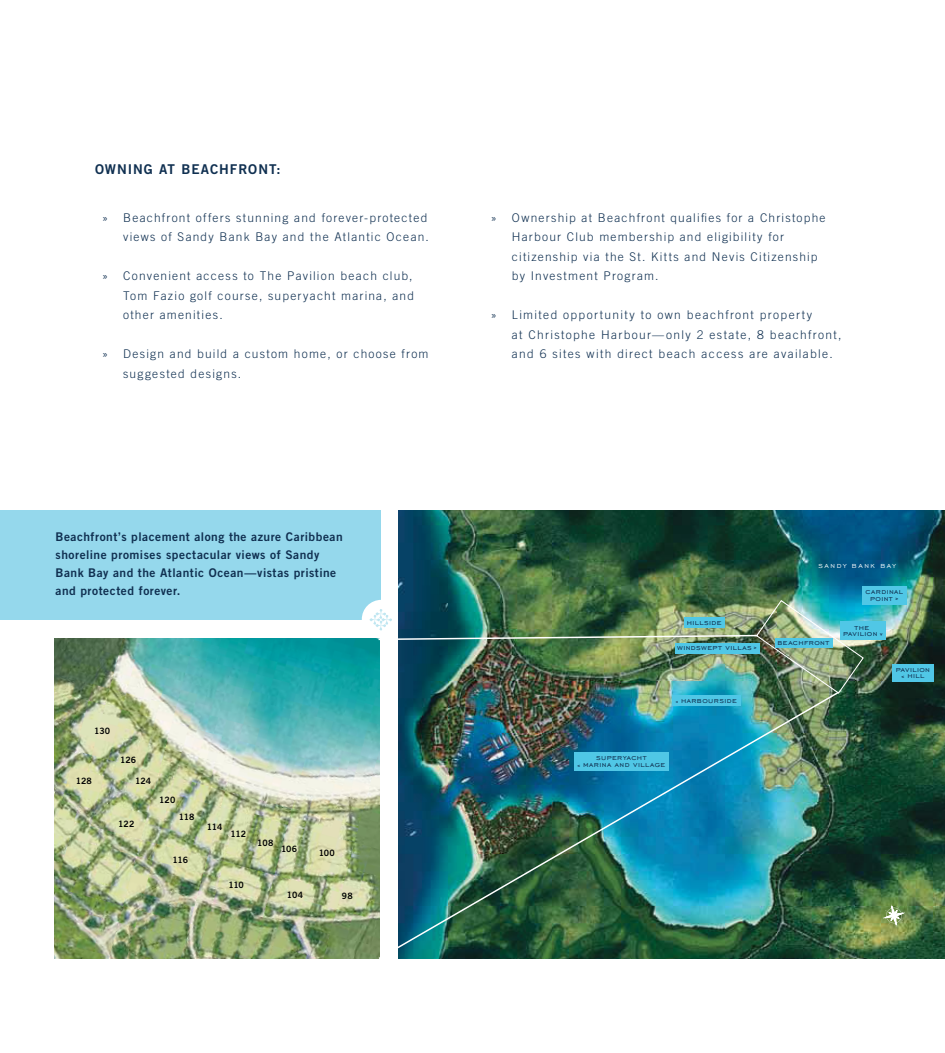
<style>
.page{position:relative;width:945px;height:1053px;background:#fff}
.page>*{position:absolute;margin:0;border:0;box-sizing:border-box;transform-origin:0 0}
.t1{font:13.5px "Trade Gothic LT Std Bd 2";letter-spacing:.07em;color:#103051}
.t2{font:300 12px/19.5px "Trade Gothic LT Std";letter-spacing:.1em;color:#103051}
.t3{font:12px/18px "Trade Gothic LT Std Bd 2";letter-spacing:.04em;color:#103051}
.t4{font:9.3px/6.8px "Engravers Gothic EBT";letter-spacing:.04em;color:#103051;text-align:center}
.t5{font:8.7px "Trade Gothic LT Std Bd 2";letter-spacing:-.005em;color:#010202}
.t6{font:7.5px "Engravers Gothic EBT";letter-spacing:.21em;color:#fff}
.t7{font:4.65px "Eurostile Bold Extended Two";color:#103051}
.t8{font:4.05px "Eurostile Bold Extended Two";color:#103051}
.s1{font-family:"Eurostile Bold Extended Two";font-size:4.65px}
.s2{font-family:"Eurostile Bold Extended Two";font-size:4.35px}
</style>
<div class="page">
<img style="left:54px;top:639px;width:323px;height:319px">
<div style="left:0;top:510px;width:381px;height:110px;background:#95d8ec"></div>
<div style="left:362px;top:600px;width:39px;height:39px;background:#fff;border-radius:50%"></div>
<img style="left:399px;top:510px;width:546px;height:448px">
<svg style="left:883px;top:904px;width:22px;height:22px"></svg>
<div style="left:862px;top:586px;width:44px;height:18px;background:#50c7e6"></div>
<img style="left:369px;top:599px;width:496px;height:96px">
<img style="left:377px;top:690px;width:464px;height:269px">
<div style="left:574px;top:752px;width:95px;height:18px;background:#50c7e6"></div>
<div style="left:840px;top:622px;width:46px;height:18px;background:#50c7e6"></div>
<div style="left:892px;top:664px;width:42px;height:18px;background:#50c7e6"></div>
<div style="left:775px;top:638px;width:57px;height:9px;background:#50c7e6"></div>
<p class="t1" style="left:95px;top:165px;width:187px">OWNING AT BEACHFRONT:</p>
<p class="t2" style="left:102px;top:209px;width:328px;text-align:right">» Beachfront offers stunning and forever-protected views of Sandy Bank Bay and the Atlantic Ocean.</p>
<p class="t2" style="left:123px;top:267px;width:293px;text-indent:-21px">» Convenient access to The Pavilion beach club,<br>Tom Fazio golf course, superyacht marina, and other amenities.</p>
<p class="t2" style="left:123px;top:345px;width:307px;text-indent:-21px">» Design and build a custom home, or choose from suggested designs.</p>
<p class="t3" style="left:56px;top:529px;width:289px">Beachfront’s placement along the azure Caribbean shoreline promises spectacular views of Sandy Bank Bay and the Atlantic Ocean—vistas pristine and protected forever.</p>
<p class="t5" style="left:94px;top:727px;width:18px">130</p>
<p class="t5" style="left:76px;top:778px;width:18px">128</p>
<p class="t5" style="left:120px;top:757px;width:18px">126</p>
<p class="t5" style="left:135px;top:778px;width:18px">124</p>
<p class="t5" style="left:118px;top:821px;width:18px">122</p>
<p class="t5" style="left:159px;top:797px;width:18px">120</p>
<p class="t5" style="left:179px;top:814px;width:17px">118</p>
<p class="t5" style="left:173px;top:856px;width:17px">116</p>
<p class="t5" style="left:207px;top:824px;width:17px">114</p>
<p class="t5" style="left:231px;top:831px;width:17px">112</p>
<p class="t5" style="left:228px;top:881px;width:17px">110</p>
<p class="t5" style="left:257px;top:840px;width:18px">108</p>
<p class="t5" style="left:281px;top:846px;width:18px">106</p>
<p class="t5" style="left:287px;top:892px;width:18px">104</p>
<p class="t5" style="left:319px;top:849px;width:18px">100</p>
<p class="t5" style="left:342px;top:893px;width:12px">98</p>
<p class="t2" style="left:512px;top:209px;width:315px;text-indent:-21px">» Ownership at Beachfront qualifies for a Christophe Harbour Club membership and eligibility for citizenship via the St. Kitts and Nevis Citizenship by Investment Program.</p>
<p class="t2" style="left:512px;top:306px;width:331px;text-indent:-21px">» Limited opportunity to own beachfront property<br>at Christophe Harbour—only 2 estate, 8 beachfront, and 6 sites with direct beach access are available.</p>
<p class="t6" style="left:819px;top:561px;width:79px">SANDY BANK BAY</p>
<p class="t4" style="left:687px;top:618px;width:36px">hillside</p>
<p class="t4" style="left:677px;top:644px;width:81px">windswept villas <span class="s1">&gt;</span></p>
<p class="t8" style="left:676px;top:700px;width:4px">&lt;</p>
<p class="t4" style="left:681px;top:696px;width:57px">harbourside</p>
<p class="t4" style="left:578px;top:754px;width:89px">superyacht<br><span class="s2">&lt;</span> marina and village</p>
<p class="t4" style="left:778px;top:638px;width:53px">beachfront</p>
<p class="t4" style="left:866px;top:587px;width:39px">cardinal point <span class="s1">&gt;</span></p>
<p class="t4" style="left:843px;top:623px;width:36px">the pavilion</p>
<p class="t7" style="left:884px;top:633px;width:4px;rotate:90deg">&gt;</p>
<p class="t4" style="left:896px;top:665px;width:36px">pavilion <span class="s1">&lt;</span> hill</p>
</div>
